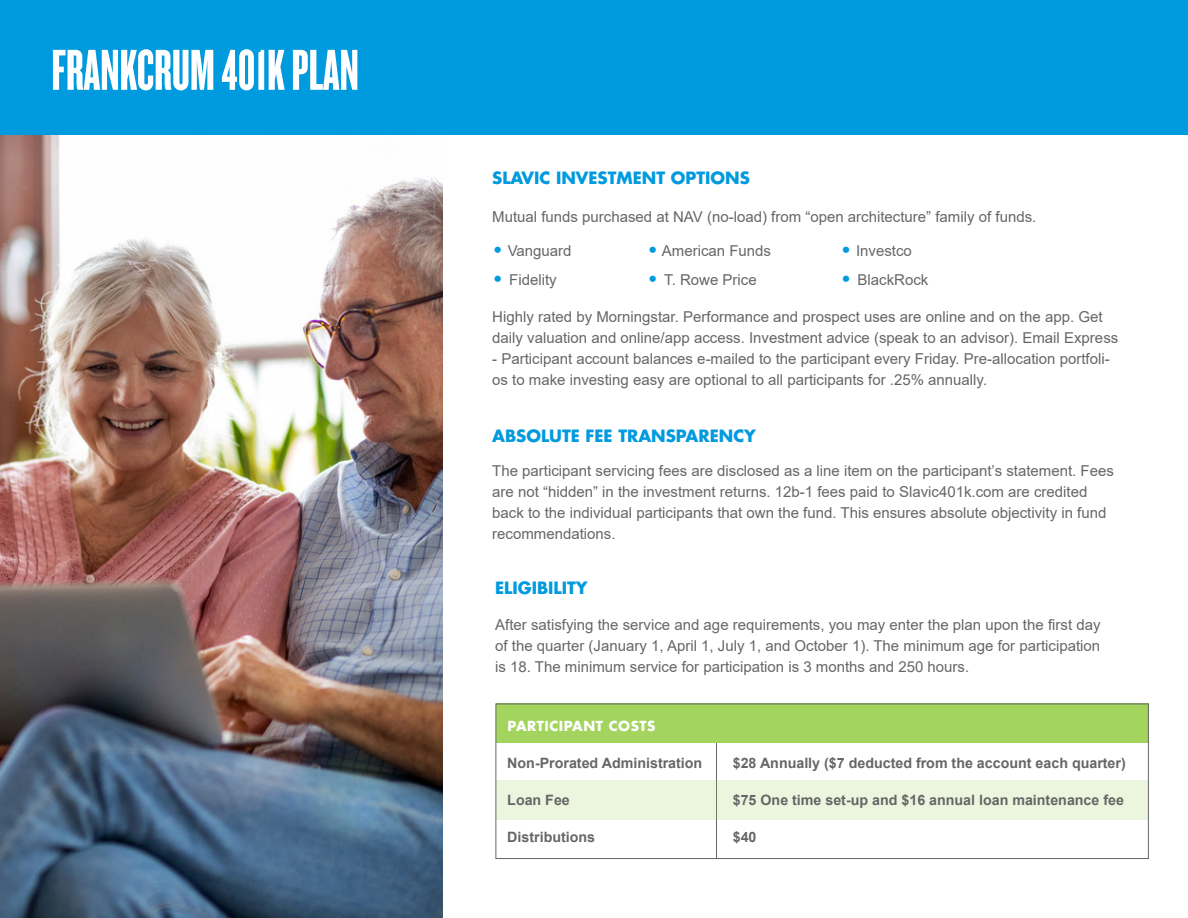
<style>
.page{position:relative;width:1188px;height:918px;background:#fff}
.page>*{position:absolute;margin:0;border:0;box-sizing:border-box;transform-origin:0 0}
.t1{font:60px "Knockout HTF67 Full Bantamwt";color:#fff}
.t2{font:700 16.5px "Futura Std";color:#009ade}
.t3{font:15px/21px "Arial";color:#666}
.t4{font:700 14.25px "Arial";color:#666}
.t5{font:700 13.5px "Futura Std";letter-spacing:.04em;color:#fff}
.s1{font-family:"Futura Std";font-weight:700;font-size:16.5px;color:#009ade}
</style>
<div class="page">
<img style="left:1px;top:135px;width:442px;height:783px">
<hr style="left:717px;top:730px;width:1px;height:128px;background:#666">
<div style="left:0;top:0;width:1188px;height:135px;background:#009ade"></div>
<div style="left:496px;top:704px;width:652px;height:39px;background:#a2d45e"></div>
<div style="left:496px;top:781px;width:652px;height:39px;background:#ecf6df"></div>
<div style="left:496px;top:704px;width:653px;height:155px;border:1px solid #666"></div>
<h1 class="t1" style="left:51px;top:40px;width:309px">FRANKCRUM 401K PLAN</h1>
<p class="t2" style="left:492px;top:167px;width:259px">SLAVIC INVESTMENT OPTIONS</p>
<p class="t3" style="left:492px;top:206px;width:546px">Mutual funds purchased at NAV (no-load) from “open architecture” family of funds.</p>
<p class="t3" style="left:492px;top:240px;width:81px"><span class="s1">•</span> Vanguard</p>
<p class="t3" style="left:492px;top:269px;width:66px"><span class="s1">•</span> Fidelity</p>
<p class="t3" style="left:647px;top:240px;width:125px"><span class="s1">•</span> American Funds</p>
<p class="t3" style="left:647px;top:269px;width:111px"><span class="s1">•</span> T. Rowe Price</p>
<p class="t3" style="left:841px;top:240px;width:73px"><span class="s1">•</span> Investco</p>
<p class="t3" style="left:841px;top:269px;width:89px"><span class="s1">•</span> BlackRock</p>
<p class="t3" style="left:492px;top:306px;width:628px">Highly rated by Morningstar. Performance and prospect uses are online and on the app. Get daily valuation and online/app access. Investment advice (speak to an advisor). Email Express</p>
<p class="t3" style="left:492px;top:348px;width:619px">- Participant account balances e-mailed to the participant every Friday. Pre-allocation portfoli&shy;os to make investing easy are optional to all participants for .25% annually.</p>
<p class="t2" style="left:492px;top:425px;width:265px">ABSOLUTE FEE TRANSPARENCY</p>
<p class="t3" style="left:492px;top:460px;width:623px">The participant servicing fees are disclosed as a line item on the participant’s statement. Fees are not “hidden” in the investment returns. 12b-1 fees paid to Slavic401k.com are credited back to the individual participants that own the fund. This ensures absolute objectivity in fund recommendations.</p>
<p class="t2" style="left:495px;top:577px;width:94px">ELIGIBILITY</p>
<p class="t3" style="left:495px;top:614px;width:607px;text-align:justify">After satisfying the service and age requirements, you may enter the plan upon the first day of the quarter (January 1, April 1, July 1, and October 1). The minimum age for participation is 18. The minimum service for participation is 3 months and 250 hours.</p>
<p class="t5" style="left:508px;top:717px;width:150px">PARTICIPANT COSTS</p>
<p class="t4" style="left:507px;top:754px;width:197px">Non-Prorated Administration</p>
<p class="t4" style="left:507px;top:791px;width:64px">Loan Fee</p>
<p class="t4" style="left:507px;top:827px;width:89px">Distributions</p>
<p class="t4" style="left:733px;top:754px;width:395px">$28 Annually ($7 deducted from the account each quarter)</p>
<p class="t4" style="left:733px;top:791px;width:393px">$75 One time set-up and $16 annual loan maintenance fee</p>
<p class="t4" style="left:733px;top:827px;width:25px">$40</p>
</div>
